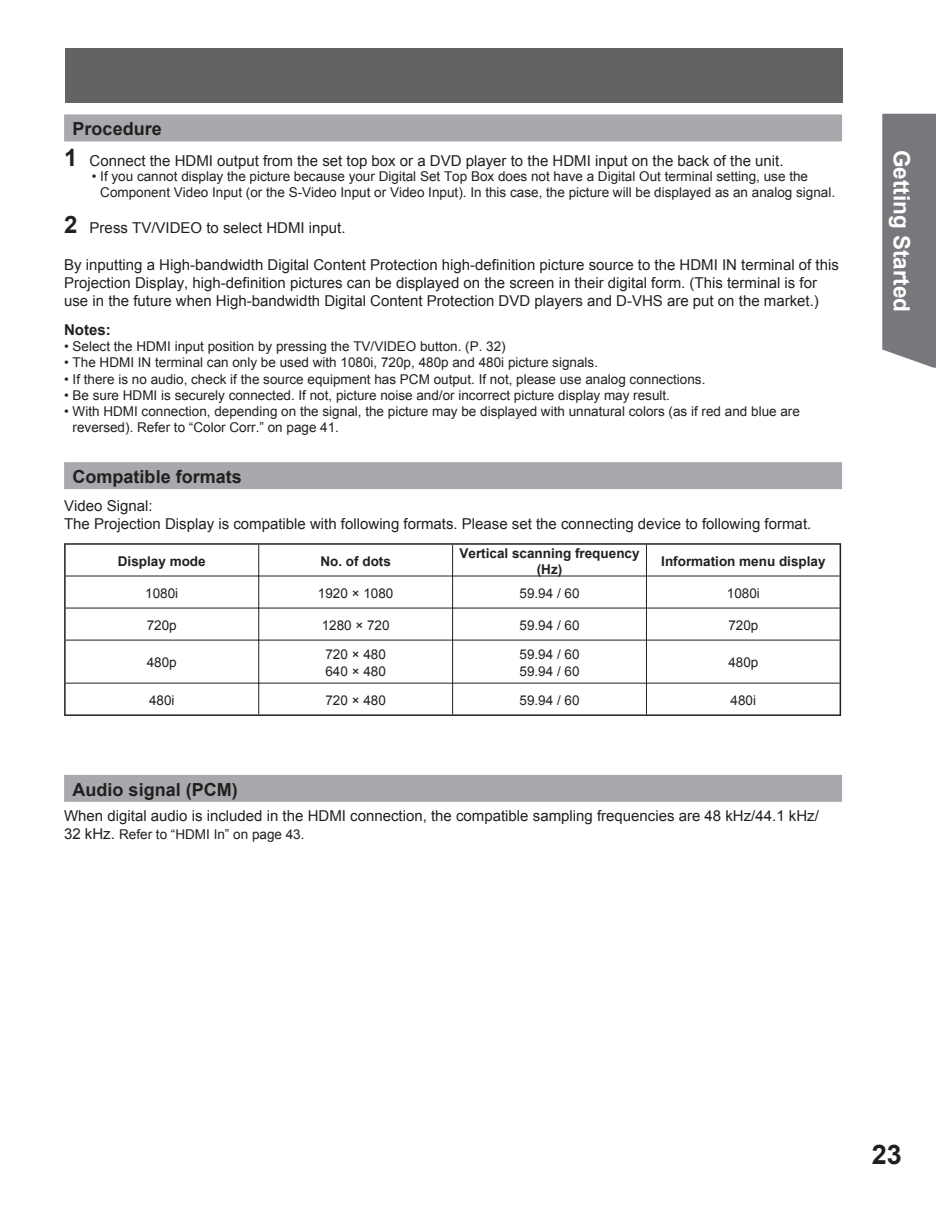
<style>
.page{position:relative;width:936px;height:1206px;background:#fff}
.page>*{position:absolute;margin:0;border:0;box-sizing:border-box;transform-origin:0 0}
.t1{font:700 27px "Arial";color:#231f20}
.t2{font:700 22.5px "Arial";color:#fff}
.t3{font:700 18px "Arial";color:#231f20}
.t4{font:15px/18px "Arial";color:#231f20}
.t5{font:700 15px "Arial";color:#231f20}
.t6{font:13.5px/16.2px "Arial";color:#231f20}
.t7{font:700 13.5px/16.2px "Arial";color:#231f20;text-align:center}
.s1{font-weight:700;font-size:24px}
.s2{font-size:15px}
</style>
<div class="page">
<div style="left:65px;top:48px;width:777px;height:54px;background:#636366"></div>
<svg style="left:882px;top:114px;width:54px;height:254px"></svg>
<div style="left:64px;top:114px;width:778px;height:27px;background:#a8a9ad"></div>
<hr style="left:258px;top:545px;width:1px;height:30px;background:#231f20">
<hr style="left:452px;top:545px;width:1px;height:30px;background:#231f20">
<hr style="left:646px;top:545px;width:1px;height:30px;background:#231f20">
<hr style="left:66px;top:575px;width:386px;height:1px;background:#231f20">
<hr style="left:258px;top:576px;width:1px;height:32px;background:#231f20">
<hr style="left:452px;top:575px;width:194px;height:1px;background:#231f20">
<hr style="left:452px;top:576px;width:1px;height:32px;background:#231f20">
<hr style="left:646px;top:575px;width:193px;height:1px;background:#231f20">
<hr style="left:646px;top:576px;width:1px;height:32px;background:#231f20">
<hr style="left:66px;top:608px;width:386px;height:1px;background:#231f20">
<hr style="left:258px;top:608px;width:1px;height:32px;background:#231f20">
<hr style="left:452px;top:608px;width:194px;height:1px;background:#231f20">
<hr style="left:452px;top:608px;width:1px;height:32px;background:#231f20">
<hr style="left:646px;top:608px;width:193px;height:1px;background:#231f20">
<hr style="left:646px;top:608px;width:1px;height:32px;background:#231f20">
<hr style="left:66px;top:640px;width:386px;height:1px;background:#231f20">
<hr style="left:258px;top:640px;width:1px;height:43px;background:#231f20">
<hr style="left:452px;top:640px;width:194px;height:1px;background:#231f20">
<hr style="left:452px;top:640px;width:1px;height:43px;background:#231f20">
<hr style="left:646px;top:640px;width:193px;height:1px;background:#231f20">
<hr style="left:646px;top:640px;width:1px;height:43px;background:#231f20">
<hr style="left:66px;top:683px;width:386px;height:1px;background:#231f20">
<hr style="left:258px;top:683px;width:1px;height:31px;background:#231f20">
<hr style="left:452px;top:683px;width:194px;height:1px;background:#231f20">
<hr style="left:452px;top:683px;width:1px;height:31px;background:#231f20">
<hr style="left:646px;top:683px;width:193px;height:1px;background:#231f20">
<hr style="left:646px;top:683px;width:1px;height:31px;background:#231f20">
<hr style="left:64px;top:543px;width:195px;height:2px;background:#231f20">
<hr style="left:64px;top:545px;width:2px;height:31px;background:#231f20">
<hr style="left:259px;top:543px;width:582px;height:2px;background:#231f20">
<hr style="left:839px;top:545px;width:2px;height:31px;background:#231f20">
<hr style="left:64px;top:576px;width:2px;height:32px;background:#231f20">
<hr style="left:839px;top:576px;width:2px;height:32px;background:#231f20">
<hr style="left:64px;top:608px;width:2px;height:32px;background:#231f20">
<hr style="left:839px;top:608px;width:2px;height:32px;background:#231f20">
<hr style="left:64px;top:640px;width:2px;height:43px;background:#231f20">
<hr style="left:839px;top:640px;width:2px;height:43px;background:#231f20">
<hr style="left:64px;top:683px;width:2px;height:31px;background:#231f20">
<hr style="left:839px;top:683px;width:2px;height:31px;background:#231f20">
<hr style="left:64px;top:714px;width:582px;height:2px;background:#231f20">
<hr style="left:646px;top:714px;width:195px;height:2px;background:#231f20">
<div style="left:64px;top:462px;width:778px;height:27px;background:#a8a9ad"></div>
<div style="left:64px;top:775px;width:778px;height:27px;background:#a8a9ad"></div>
<h3 class="t3" style="left:73px;top:119px;width:91px">Procedure</h3>
<p class="t4" style="left:64px;top:152px;width:721px"><span class="s1">1</span> Connect the HDMI output from the set top box or a DVD player to the HDMI input on the back of the unit.</p>
<p class="t6" style="left:100px;top:168px;width:736px;text-indent:-9px">• If you cannot display the picture because your Digital Set Top Box does not have a Digital Out terminal setting, use the<br>Component Video Input (or the S-Video Input or Video Input). In this case, the picture will be displayed as an analog signal.</p>
<p class="t4" style="left:64px;top:218px;width:283px"><span class="s1">2</span> Press TV/VIDEO to select HDMI input.</p>
<p class="t4" style="left:64px;top:256px;width:776px">By inputting a High-bandwidth Digital Content Protection high-definition picture source to the HDMI IN terminal of this<br>Projection Display, high-definition pictures can be displayed on the screen in their digital form. (This terminal is for use in the future when High-bandwidth Digital Content Protection DVD players and D-VHS are put on the market.)</p>
<p class="t5" style="left:64px;top:321px;width:48px">Notes:</p>
<p class="t6" style="left:64px;top:338px;width:443px">• Select the HDMI input position by pressing the TV/VIDEO button. (P. 32)</p>
<p class="t6" style="left:64px;top:355px;width:535px">• The HDMI IN terminal can only be used with 1080i, 720p, 480p and 480i picture signals.</p>
<p class="t6" style="left:64px;top:371px;width:643px">• If there is no audio, check if the source equipment has PCM output. If not, please use analog connections.</p>
<p class="t6" style="left:64px;top:387px;width:607px">• Be sure HDMI is securely connected. If not, picture noise and/or incorrect picture display may result.</p>
<p class="t6" style="left:73px;top:403px;width:729px;text-indent:-9px">• With HDMI connection, depending on the signal, the picture may be displayed with unnatural colors (as if red and blue are reversed). Refer to “Color Corr.” on page 41.</p>
<h3 class="t3" style="left:73px;top:466px;width:171px">Compatible formats</h3>
<p class="t4" style="left:64px;top:496px;width:748px">Video Signal:<br>The Projection Display is compatible with following formats. Please set the connecting device to following format.</p>
<p class="t7" style="left:118px;top:553px;width:89px">Display mode</p>
<p class="t7" style="left:320px;top:553px;width:72px">No. of dots</p>
<p class="t7" style="left:459px;top:545px;width:182px">Vertical scanning frequency (Hz)</p>
<p class="t7" style="left:661px;top:553px;width:166px">Information menu display</p>
<p class="t6" style="left:145px;top:585px;width:35px">1080i</p>
<p class="t6" style="left:318px;top:585px;width:77px">1920 × 1080</p>
<p class="t6" style="left:519px;top:585px;width:62px">59.94 / 60</p>
<p class="t6" style="left:727px;top:585px;width:35px">1080i</p>
<p class="t6" style="left:147px;top:617px;width:32px">720p</p>
<p class="t6" style="left:322px;top:617px;width:69px">1280 × 720</p>
<p class="t6" style="left:519px;top:617px;width:62px">59.94 / 60</p>
<p class="t6" style="left:728px;top:617px;width:32px">720p</p>
<p class="t6" style="left:147px;top:654px;width:32px">480p</p>
<p class="t6" style="left:325px;top:646px;width:62px">720 × 480<br>640 × 480</p>
<p class="t6" style="left:519px;top:646px;width:62px">59.94 / 60<br>59.94 / 60</p>
<p class="t6" style="left:728px;top:654px;width:32px">480p</p>
<p class="t6" style="left:149px;top:692px;width:27px">480i</p>
<p class="t6" style="left:325px;top:692px;width:62px">720 × 480</p>
<p class="t6" style="left:519px;top:692px;width:62px">59.94 / 60</p>
<p class="t6" style="left:730px;top:692px;width:27px">480i</p>
<h3 class="t3" style="left:73px;top:779px;width:166px">Audio signal ( PCM)</h3>
<p class="t4" style="left:64px;top:807px;width:756px">When digital audio is included in the HDMI connection, the compatible sampling frequencies are 48 kHz/44.1 kHz/</p>
<p class="t6" style="left:64px;top:826px;width:242px"><span class="s2">32 kHz.</span> Refer to “HDMI In” on page 43.</p>
<h2 class="t2" style="left:914px;top:150px;width:164px;rotate:90deg">Getting Start ed</h2>
<h1 class="t1" style="left:871px;top:1139px;width:32px">23</h1>
</div>
